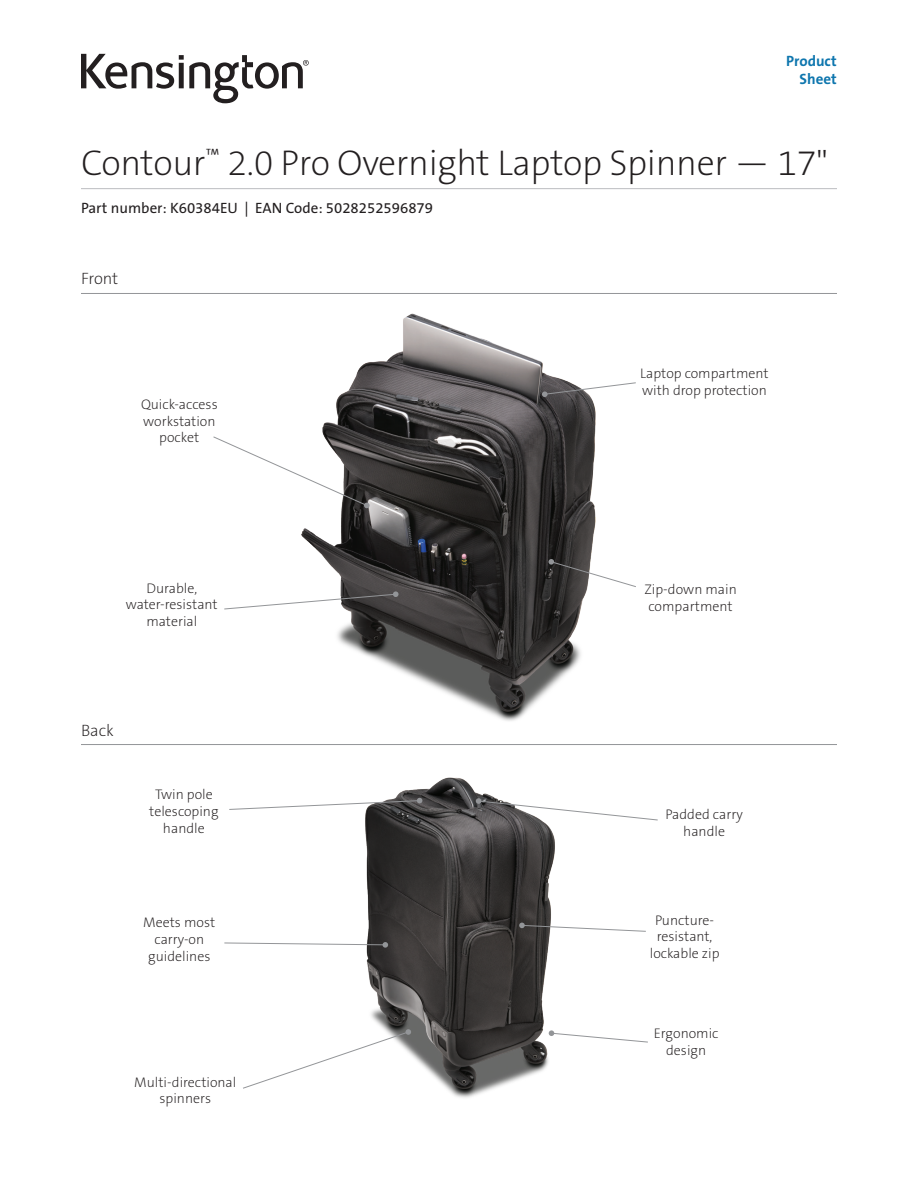
<style>
.page{position:relative;width:918px;height:1188px;background:#fff}
.page>*{position:absolute;margin:0;border:0;box-sizing:border-box;transform-origin:0 0}
.Main_Header{font:36px "The Sans KENSINGTON2 XL";letter-spacing:-.01em;color:#231f20}
.t1{font:16.5px "The Sans KENSINGTON2 XL";color:#231f20}
.Part_No__UPC{font:15px "The Sans KENSINGTON5 Rg";color:#231f20}
.Part_No__UPC-2{font:15px "The Sans KENSINGTON7 Bd";color:#0e76ae}
.Image_Body{font:13.95px/16.8px "The Sans KENSINGTON2 XL";color:#231f20;text-align:center}
</style>
<div class="page">
<img style="left:301px;top:313px;width:295px;height:408px">
<img style="left:365px;top:777px;width:190px;height:321px">
<hr style="left:81px;top:293px;width:756px;height:1px;background:#939598">
<hr style="left:81px;top:744px;width:756px;height:1px;background:#939598">
<hr style="left:81px;top:188px;width:756px;height:1px;background:#bcbdc0">
<svg style="left:213px;top:436px;width:157px;height:72px"></svg>
<svg style="left:224px;top:942px;width:164px;height:6px"></svg>
<svg style="left:224px;top:591px;width:175px;height:19px"></svg>
<svg style="left:229px;top:798px;width:193px;height:12px"></svg>
<svg style="left:243px;top:1029px;width:168px;height:60px"></svg>
<svg style="left:549px;top:559px;width:87px;height:29px"></svg>
<svg style="left:549px;top:1030px;width:99px;height:13px"></svg>
<svg style="left:519px;top:923px;width:127px;height:9px"></svg>
<svg style="left:542px;top:382px;width:94px;height:15px"></svg>
<svg style="left:476px;top:798px;width:182px;height:23px"></svg>
<svg style="left:81px;top:54px;width:228px;height:49px"></svg>
<p class="Part_No__UPC-2" style="left:786px;top:53px;width:52px">Product</p>
<p class="Part_No__UPC-2" style="left:800px;top:71px;width:39px">Sheet</p>
<p class="Main_Header" style="left:81px;top:143px;width:749px">Contour<sup>™</sup> 2.0 Pro Overnight Laptop Spinner — 17"</p>
<p class="Part_No__UPC" style="left:81px;top:200px;width:354px">Part number: K60384EU | EAN Code: 5028252596879</p>
<p class="t1" style="left:81px;top:270px;width:39px">Front</p>
<p class="Image_Body" style="left:141px;top:396px;width:78px">Quick-access workstation pocket</p>
<p class="Image_Body" style="left:126px;top:580px;width:93px">Durable, water-resistant material</p>
<p class="t1" style="left:81px;top:721px;width:34px">Back</p>
<p class="Image_Body" style="left:149px;top:787px;width:71px">Twin pole telescoping handle</p>
<p class="Image_Body" style="left:143px;top:915px;width:73px">Meets most carry-on guidelines</p>
<p class="Image_Body" style="left:134px;top:1074px;width:104px">Multi-directional spinners</p>
<p class="Image_Body" style="left:640px;top:365px;width:130px;text-align:left">Laptop compartment with drop protection</p>
<p class="Image_Body" style="left:645px;top:581px;width:94px;text-align:left">Zip-down main compartment</p>
<p class="Image_Body" style="left:666px;top:807px;width:79px">Padded carry handle</p>
<p class="Image_Body" style="left:650px;top:912px;width:71px">Puncture&shy;resistant, lockable zip</p>
<p class="Image_Body" style="left:654px;top:1025px;width:66px">Ergonomic design</p>
</div>
